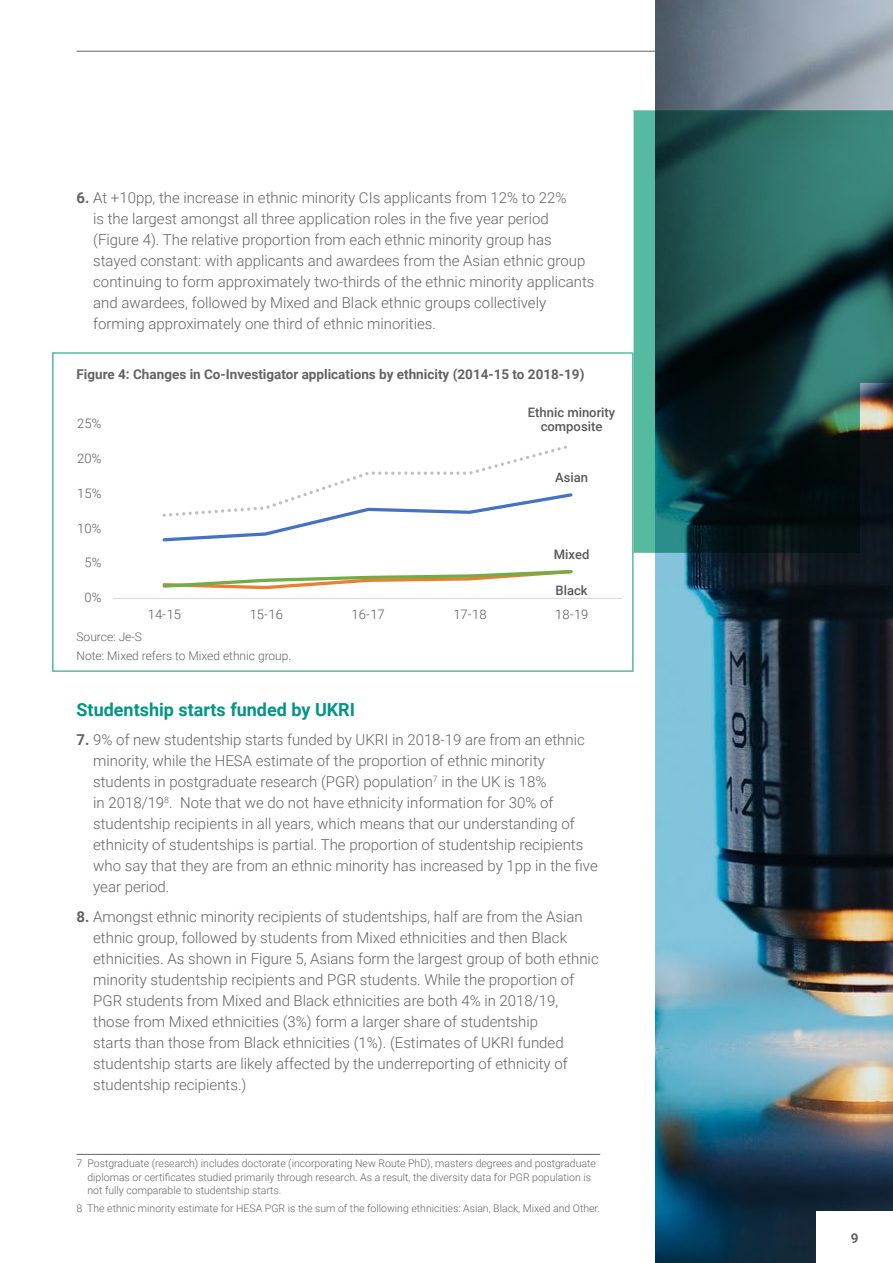
<style>
.page{position:relative;width:893px;height:1263px;background:#fff}
.page>*{position:absolute;margin:0;border:0;box-sizing:border-box;transform-origin:0 0}
.Sub_head{font:700 18px "Roboto";color:#009587}
.Body_copy{font:300 15px/21px "Roboto";color:#646363}
.Table_heading{font:700 13.5px "Roboto";color:#646363}
.Body_copy-2{font:700 13.5px "Roboto";color:#646363}
.t1{font:300 13.05px "Roboto";color:#595959}
.t2{font:500 13.05px/14.4px "Roboto";color:#595959;text-align:center}
.Body_copy-3{font:300 12px "Roboto";color:#646363}
.Body_copy-4{font:300 10.5px/13.5px "Roboto";color:#646363}
.s1{font-weight:700}
</style>
<div class="page">
<hr style="left:77px;top:51px;width:739px;height:1px;background:#646363">
<img style="left:655px;top:0;width:238px;height:1263px">
<div style="left:816px;top:1212px;width:77px;height:51px;background:#fff"></div>
<svg style="left:634px;top:34px;width:259px;height:519px;background:#305857"></svg>
<svg style="left:113px;top:445px;width:510px;height:154px"></svg>
<div style="left:52px;top:352px;width:582px;height:320px;border:2px solid #56baa0"></div>
<hr style="left:77px;top:1154px;width:523px;height:1px;background:#646363">
<p class="Body_copy" style="left:93px;top:186px;width:503px;text-indent:-17px"><span class="s1">6.</span> At +10pp, the increase in ethnic minority CIs applicants from 12% to 22%<br>is the largest amongst all three application roles in the five year period (Figure 4). The relative proportion from each ethnic minority group has stayed constant: with applicants and awardees from the Asian ethnic group continuing to form approximately two-thirds of the ethnic minority applicants and awardees, followed by Mixed and Black ethnic groups collectively forming approximately one third of ethnic minorities.</p>
<p class="Table_heading" style="left:77px;top:365px;width:509px">Figure 4: Changes in Co-Investigator applications by ethnicity (2014-15 to 2018-19)</p>
<p class="t1" style="left:77px;top:414px;width:26px">25%</p>
<p class="t1" style="left:77px;top:449px;width:26px">20%</p>
<p class="t1" style="left:77px;top:484px;width:26px">15%</p>
<p class="t1" style="left:77px;top:519px;width:26px">10%</p>
<p class="t1" style="left:84px;top:553px;width:18px">5%</p>
<p class="t1" style="left:84px;top:588px;width:18px">0%</p>
<p class="t2" style="left:528px;top:404px;width:89px">Ethnic minority composite</p>
<p class="t2" style="left:555px;top:469px;width:35px">Asian</p>
<p class="t2" style="left:554px;top:546px;width:37px">Mixed</p>
<p class="t2" style="left:555px;top:582px;width:34px">Black</p>
<p class="t1" style="left:148px;top:606px;width:35px">14-15</p>
<p class="t1" style="left:250px;top:606px;width:35px">15-16</p>
<p class="t1" style="left:352px;top:606px;width:35px">16-17</p>
<p class="t1" style="left:453px;top:606px;width:35px">17-18</p>
<p class="t1" style="left:555px;top:606px;width:35px">18-19</p>
<p class="Body_copy-3" style="left:77px;top:628px;width:67px">Source: Je-S</p>
<p class="Body_copy-3" style="left:77px;top:647px;width:216px">Note: Mixed refers to Mixed ethnic group.</p>
<p class="Sub_head" style="left:77px;top:697px;width:280px">Studentship starts funded by UKRI</p>
<p class="Body_copy" style="left:93px;top:729px;width:506px;text-indent:-17px"><span class="s1">7.</span> 9% of new studentship starts funded by UKRI in 2018-19 are from an ethnic minority, while the HESA estimate of the proportion of ethnic minority students in postgraduate research (PGR) population<sup>7</sup> in the UK is 18%<br>in 2018/19<sup>8</sup>. Note that we do not have ethnicity information for 30% of studentship recipients in all years, which means that our understanding of ethnicity of studentships is partial. The proportion of studentship recipients who say that they are from an ethnic minority has increased by 1pp in the five year period.</p>
<p class="Body_copy" style="left:93px;top:905px;width:507px;text-indent:-17px"><span class="s1">8.</span> Amongst ethnic minority recipients of studentships, half are from the Asian ethnic group, followed by students from Mixed ethnicities and then Black ethnicities. As shown in Figure 5, Asians form the largest group of both ethnic minority studentship recipients and PGR students. While the proportion of PGR students from Mixed and Black ethnicities are both 4% in 2018/19, those from Mixed ethnicities (3%) form a larger share of studentship<br>starts than those from Black ethnicities (1%). (Estimates of UKRI funded studentship starts are likely affected by the underreporting of ethnicity of studentship recipients.)</p>
<p class="Body_copy-4" style="left:87px;top:1156px;width:510px;text-indent:-11px">7 Postgraduate (research) includes doctorate (incorporating New Route PhD), masters degrees and postgraduate diplomas or certificates studied primarily through research. As a result, the diversity data for PGR population is not fully comparable to studentship starts.</p>
<p class="Body_copy-4" style="left:77px;top:1201px;width:525px">8 The ethnic minority estimate for HESA PGR is the sum of the following ethnicities: Asian, Black, Mixed and Other.</p>
<p class="Body_copy-2" style="left:851px;top:1228px;width:9px">9</p>
</div>
